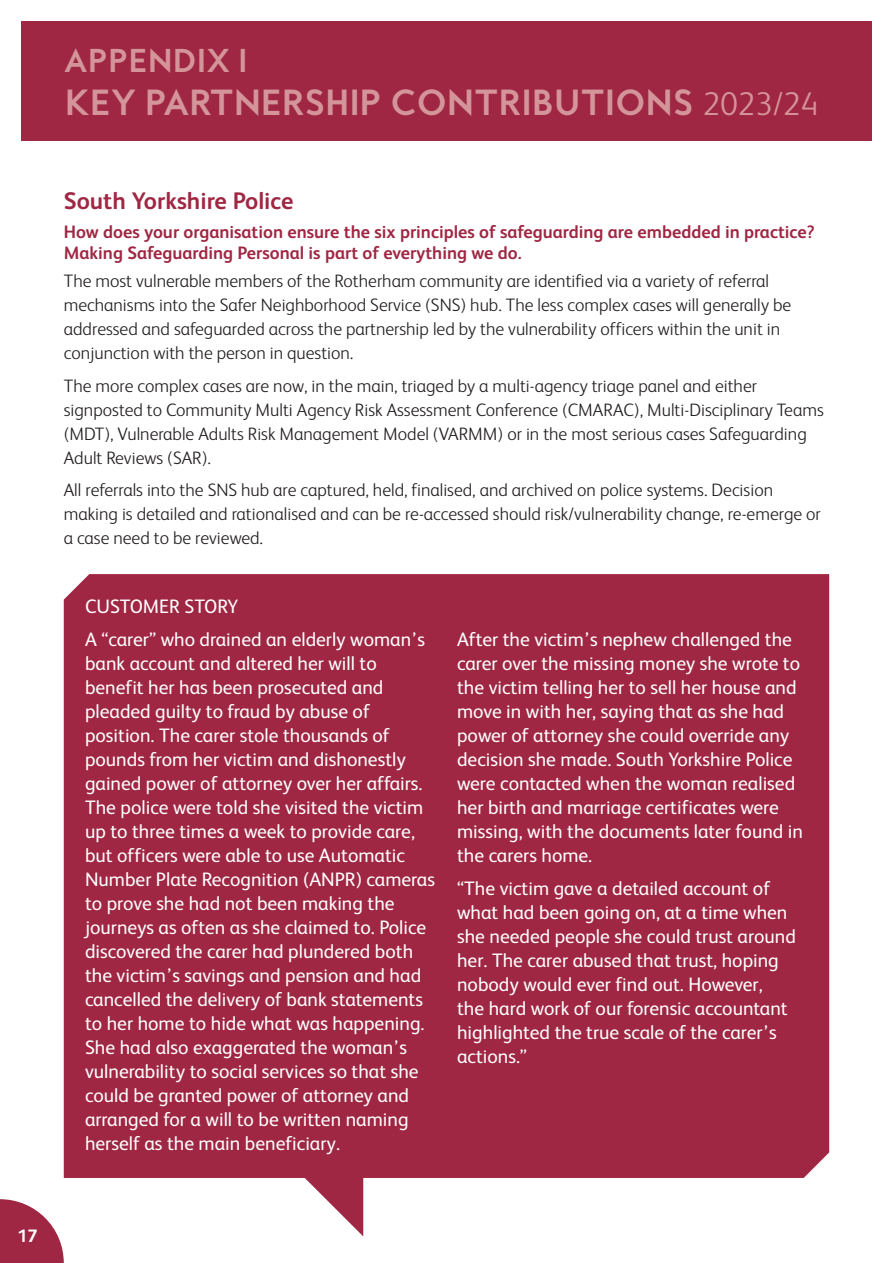
<style>
.page{position:relative;width:893px;height:1263px;background:#fff}
.page>*{position:absolute;margin:0;border:0;box-sizing:border-box;transform-origin:0 0}
.t1{font:700 33px "MB Empire";letter-spacing:-.01em;color:#d4959a}
.t2{font:700 30px "MB Empire";color:#d4959a}
.t3{font:700 24px "FS Albert";color:#9f2743}
.t4{font:19.5px/24px "FS Albert";color:#fff}
.t5{font:300 18px/24px "FS Albert";color:#231f20}
.t6{font:700 18px/21px "FS Albert";color:#9f2743}
.t7{font:700 18px "FS Albert";color:#fff}
.s1{font-family:"FS Albert";font-weight:300}
</style>
<div class="page">
<div style="left:21px;top:21px;width:851px;height:119px;background:#9f2743"></div>
<svg style="left:64px;top:574px;width:765px;height:662px;background:#a73953"></svg>
<svg style="left:0;top:1199px;width:64px;height:64px"></svg>
<h2 class="t2" style="left:64px;top:42px;width:185px">APPENDIX 1</h2>
<h1 class="t1" style="left:65px;top:81px;width:755px">KEY PARTNERSHIP CONTRIBUTIONS <span class="s1">2023/24</span></h1>
<p class="t3" style="left:64px;top:186px;width:231px">South Yorkshire Police</p>
<p class="t6" style="left:64px;top:221px;width:752px">How does your organisation ensure the six principles of safeguarding are embedded in practice?<br>Making Safeguarding Personal is part of everything we do.</p>
<p class="t5" style="left:64px;top:269px;width:729px">The most vulnerable members of the Rotherham community are identified via a variety of referral mechanisms into the Safer Neighborhood Service (SNS) hub. The less complex cases will generally be addressed and safeguarded across the partnership led by the vulnerability officers within the unit in conjunction with the person in question.</p>
<p class="t5" style="left:64px;top:373px;width:761px">The more complex cases are now, in the main, triaged by a multi-agency triage panel and either signposted to Community Multi Agency Risk Assessment Conference (CMARAC), Multi-Disciplinary Teams (MDT), Vulnerable Adults Risk Management Model (VARMM) or in the most serious cases Safeguarding Adult Reviews (SAR).</p>
<p class="t5" style="left:64px;top:478px;width:759px">All referrals into the SNS hub are captured, held, finalised, and archived on police systems. Decision making is detailed and rationalised and can be re-accessed should risk/vulnerability change, re-emerge or a case need to be reviewed.</p>
<p class="t4" style="left:85px;top:590px;width:342px;line-height:32.5px">CUSTOMER STORY<br>A “carer” who drained an elderly woman’s</p>
<p class="t4" style="left:85px;top:651px;width:351px">bank account and altered her will to benefit her has been prosecuted and pleaded guilty to fraud by abuse of position. The carer stole thousands of pounds from her victim and dishonestly gained power of attorney over her affairs.<br>The police were told she visited the victim up to three times a week to provide care, but officers were able to use Automatic Number Plate Recognition (ANPR) cameras to prove she had not been making the journeys as often as she claimed to. Police discovered the carer had plundered both the victim’s savings and pension and had cancelled the delivery of bank statements to her home to hide what was happening.<br>She had also exaggerated the woman’s vulnerability to social services so that she could be granted power of attorney and arranged for a will to be written naming herself as the main beneficiary.</p>
<p class="t4" style="left:457px;top:627px;width:347px">After the victim’s nephew challenged the carer over the missing money she wrote to the victim telling her to sell her house and move in with her, saying that as she had power of attorney she could override any decision she made. South Yorkshire Police were contacted when the woman realised her birth and marriage certificates were missing, with the documents later found in the carers home.</p>
<p class="t4" style="left:457px;top:876px;width:340px">“The victim gave a detailed account of what had been going on, at a time when she needed people she could trust around her. The carer abused that trust, hoping nobody would ever find out. However,<br>the hard work of our forensic accountant highlighted the true scale of the carer’s actions.”</p>
<p class="t7" style="left:18px;top:1226px;width:22px">17</p>
</div>
